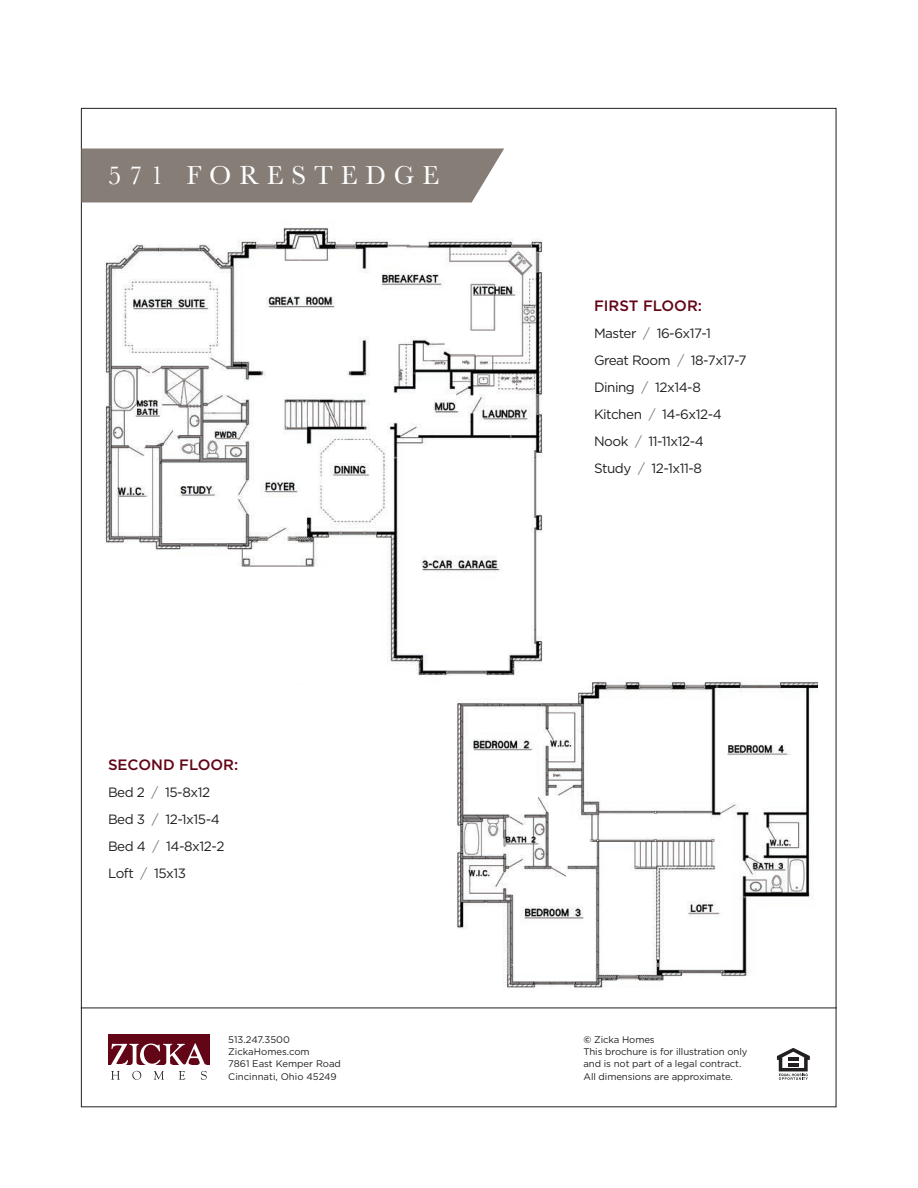
<style>
.page{position:relative;width:918px;height:1188px;background:#fff}
.page>*{position:absolute;margin:0;border:0;box-sizing:border-box;transform-origin:0 0}
.t1{font:27px "Baskerville";letter-spacing:.29em;color:#fff}
.t2{font:500 15px "Gotham";color:#620416}
.t3{font:13.5px "Gotham";letter-spacing:-.035em;color:#231f20}
.t4{font:9.6px/12.5px "Gotham";letter-spacing:-.01em;color:#231f20}
.s1{color:#867d77}
.s2{font-weight:700}
</style>
<div class="page">
<svg style="left:777px;top:1048px;width:33px;height:32px"></svg>
<img style="left:104px;top:227px;width:439px;height:449px">
<img style="left:456px;top:681px;width:361px;height:307px">
<hr style="left:81px;top:1008px;width:756px;height:1px;background:#231f20">
<div style="left:108px;top:1035px;width:101px;height:30px;background:#620516"></div>
<svg style="left:111px;top:1043px;width:96px;height:37px"></svg>
<div style="left:81px;top:148px;width:423px;height:54px;background:#867d77"></div>
<p class="t1" style="left:108px;top:158px;width:333px">571 FORESTEDGE</p>
<p class="t2" style="left:108px;top:755px;width:132px">SECOND FLOOR:</p>
<p class="t3" style="left:108px;top:784px;width:104px">Bed 2 <span class="s1">/</span> 15-8x12</p>
<p class="t3" style="left:108px;top:811px;width:113px">Bed 3 <span class="s1">/</span> 12-1x15-4</p>
<p class="t3" style="left:108px;top:838px;width:118px">Bed 4 <span class="s1">/</span> 14-8x12-2</p>
<p class="t3" style="left:108px;top:865px;width:80px">Loft <span class="s1">/</span> 15x13</p>
<p class="t4" style="left:228px;top:1033px;width:63px">513.247.3500</p>
<p class="t4" style="left:228px;top:1045px;width:83px">ZickaHomes.com</p>
<p class="t4" style="left:228px;top:1058px;width:114px">7861 East Kemper Road</p>
<p class="t4" style="left:228px;top:1070px;width:110px">Cincinnati, Ohio 45249</p>
<p class="t2" style="left:594px;top:296px;width:110px">FIRST FLOOR:</p>
<p class="t3" style="left:594px;top:325px;width:118px">Master <span class="s1">/</span> 16-6x17-1</p>
<p class="t3" style="left:594px;top:352px;width:154px">Great Room <span class="s1">/</span> 18-7x17-7</p>
<p class="t3" style="left:594px;top:379px;width:108px">Dining <span class="s1">/</span> 12x14-8</p>
<p class="t3" style="left:594px;top:406px;width:129px">Kitchen <span class="s1">/</span> 14-6x12-4</p>
<p class="t3" style="left:594px;top:433px;width:112px">Nook <span class="s1">/</span> 11-11x12-4</p>
<p class="t3" style="left:594px;top:460px;width:110px">Study <span class="s1">/</span> 12-1x11-8</p>
<p class="t4" style="left:584px;top:1033px;width:73px"><span class="s2">©</span> Zicka Homes</p>
<p class="t4" style="left:584px;top:1045px;width:165px">This brochure is for illustration only</p>
<p class="t4" style="left:584px;top:1058px;width:159px">and is not part of a legal contract.<br>All dimensions are approximate.</p>
</div>
